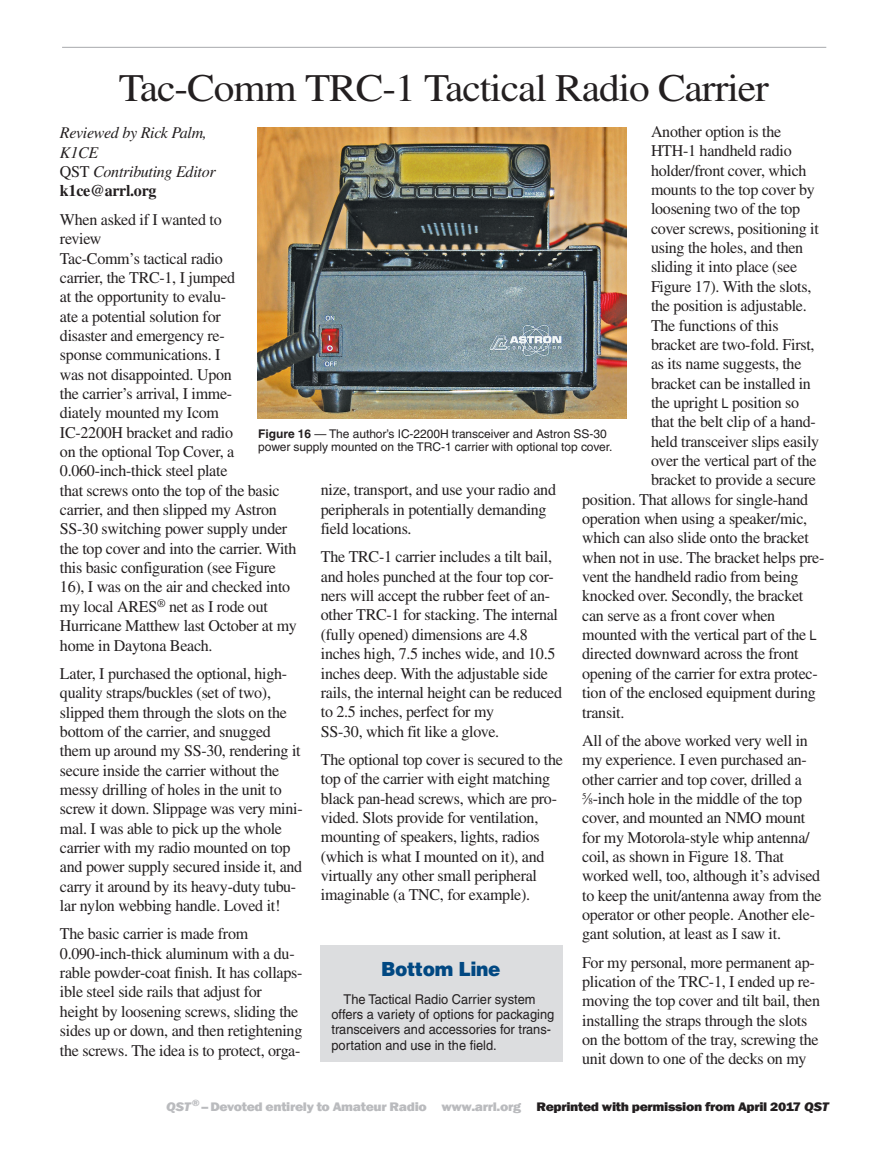
<style>
.page{position:relative;width:885px;height:1161px;background:#fff}
.page>*{position:absolute;margin:0;border:0;box-sizing:border-box;transform-origin:0 0}
.Title_COLUMNS{font:39px "Times";letter-spacing:-.025em;color:#231f20;scale:1.06 1}
.Sidebar_Title{font:900 19.5px "Helvetica";letter-spacing:-.02em;color:#014882;scale:.95 1}
.Body_Text{font:16.35px/19.4px "Times";letter-spacing:-.02em;color:#231f20}
.Body_Text-2{font:italic 16.35px/19.4px "Times";letter-spacing:-.02em;color:#231f20}
.Body_Text-3{font:700 16.35px "Times";letter-spacing:-.02em;color:#231f20}
.Sidebar{font:13.5px/15.5px "Helvetica";color:#231f20;scale:.95 1}
.t1{font:800 12.75px "Franklin Gothic";letter-spacing:-.025em;color:#babbbe;scale:1.1 1}
.t2{font:12px/12.8px "Helvetica";letter-spacing:-.005em;color:#231f20}
.s1{font-family:"Helvetica";font-size:13.5px}
.s2{font-size:9px}
.s3{font-style:normal}
.s4{font-weight:700}
.s5{font-style:italic}
.s6{color:#231f20}
.s7{font-style:italic;color:#231f20}
</style>
<div class="page">
<hr style="left:62px;top:47px;width:764px;height:1px;background:#a8a9ad">
<div style="left:320px;top:945px;width:242px;height:116px;background:#dcdddf"></div>
<img style="left:257px;top:127px;width:369px;height:292px">
<p class="Title_COLUMNS" style="left:119px;top:66px;width:614px">Tac-Comm TRC-1 Tactical Radio Carrier</p>
<p class="Body_Text" style="left:650px;top:122px;width:132px">Another option is the</p>
<p class="Body_Text" style="left:650px;top:141px;width:142px">HTH-1 handheld radio</p>
<p class="Body_Text" style="left:650px;top:160px;width:157px">holder/front cover, which</p>
<p class="Body_Text" style="left:650px;top:180px;width:165px">mounts to the top cover by</p>
<p class="Body_Text" style="left:650px;top:199px;width:151px">loosening two of the top</p>
<p class="Body_Text" style="left:650px;top:219px;width:169px">cover screws, positioning it</p>
<p class="Body_Text" style="left:650px;top:238px;width:154px">using the holes, and then</p>
<p class="Body_Text" style="left:650px;top:257px;width:148px">sliding it into place (see</p>
<p class="Body_Text" style="left:650px;top:277px;width:162px">Figure 17). With the slots,</p>
<p class="Body_Text" style="left:650px;top:296px;width:157px">the position is adjustable.</p>
<p class="Body_Text" style="left:650px;top:315px;width:129px">The functions of this</p>
<p class="Body_Text" style="left:650px;top:335px;width:165px">bracket are two-fold. First,</p>
<p class="Body_Text" style="left:650px;top:354px;width:152px">as its name suggests, the</p>
<p class="Body_Text" style="left:650px;top:373px;width:161px">bracket can be installed in</p>
<p class="Body_Text" style="left:650px;top:393px;width:150px">the upright <span class="s1">L</span> position so</p>
<p class="Body_Text" style="left:650px;top:412px;width:166px">that the belt clip of a hand-</p>
<p class="Body_Text" style="left:650px;top:431px;width:170px">held transceiver slips easily</p>
<p class="Body_Text" style="left:650px;top:451px;width:167px">over the vertical part of the</p>
<p class="Body_Text" style="left:650px;top:470px;width:166px">bracket to provide a secure</p>
<p class="Body_Text" style="left:582px;top:489px;width:227px">position. That allows for single-hand</p>
<p class="Body_Text" style="left:582px;top:509px;width:226px">operation when using a speaker/mic,</p>
<p class="Body_Text" style="left:582px;top:528px;width:228px">which can also slide onto the bracket</p>
<p class="Body_Text" style="left:582px;top:547px;width:243px">when not in use. The bracket helps pre-</p>
<p class="Body_Text" style="left:582px;top:567px;width:218px">vent the handheld radio from being</p>
<p class="Body_Text" style="left:582px;top:586px;width:222px">knocked over. Secondly, the bracket</p>
<p class="Body_Text" style="left:582px;top:606px;width:194px">can serve as a front cover when</p>
<p class="Body_Text" style="left:582px;top:625px;width:236px">mounted with the vertical part of the <span class="s1">L</span></p>
<p class="Body_Text" style="left:582px;top:644px;width:218px">directed downward across the front</p>
<p class="Body_Text" style="left:582px;top:664px;width:237px">opening of the carrier for extra protec-</p>
<p class="Body_Text" style="left:582px;top:683px;width:235px">tion of the enclosed equipment during</p>
<p class="Body_Text" style="left:582px;top:702px;width:44px">transit.</p>
<p class="Body_Text" style="left:582px;top:731px;width:241px">All of the above worked very well in my experience. I even purchased an&shy;other carrier and top cover, drilled a <sup>5</sup>⁄<span class="s2">8</span>-inch hole in the middle of the top cover, and mounted an NMO mount for my Motorola-style whip antenna/ coil, as shown in Figure 18. That worked well, too, although it’s advised to keep the unit/antenna away from the operator or other people. Another ele&shy;gant solution, at least as I saw it.</p>
<p class="Body_Text" style="left:582px;top:952px;width:239px">For my personal, more permanent ap&shy;plication of the TRC-1, I ended up re&shy;moving the top cover and tilt bail, then installing the straps through the slots on the bottom of the tray, screwing the unit down to one of the decks on my</p>
<p class="Body_Text-2" style="left:60px;top:123px;width:157px">Reviewed by Rick Palm,<br>K1CE<br><span class="s3">QST</span> Contributing Editor</p>
<p class="Body_Text-3" style="left:60px;top:181px;width:98px">k1ce@arrl.org</p>
<p class="Body_Text" style="left:60px;top:210px;width:238px">When asked if I wanted to<br>review<br>Tac-Comm’s tactical radio<br>carrier, the TRC-1, I jumped<br>at the opportunity to evalu-<br>ate a potential solution for<br>disaster and emergency re-<br>sponse communications. I<br>was not disappointed. Upon<br>the carrier’s arrival, I imme-<br>diately mounted my Icom<br>IC-2200H bracket and radio<br>on the optional Top Cover, a<br>0.060-inch-thick steel plate<br>that screws onto the top of the basic carrier, and then slipped my Astron<br>SS-30 switching power supply under the top cover and into the carrier. With this basic configuration (see Figure<br>16), I was on the air and checked into my local ARES<sup>®</sup> net as I rode out<br>Hurricane Matthew last October at my home in Daytona Beach.</p>
<p class="Body_Text" style="left:60px;top:664px;width:244px">Later, I purchased the optional, high&shy;quality straps/buckles (set of two), slipped them through the slots on the bottom of the carrier, and snugged them up around my SS-30, rendering it secure inside the carrier without the messy drilling of holes in the unit to screw it down. Slippage was very mini&shy;mal. I was able to pick up the whole carrier with my radio mounted on top and power supply secured inside it, and carry it around by its heavy-duty tubu&shy;lar nylon webbing handle. Loved it!</p>
<p class="Body_Text" style="left:60px;top:924px;width:244px">The basic carrier is made from 0.090-inch-thick aluminum with a du&shy;rable powder-coat finish. It has collaps&shy;ible steel side rails that adjust for height by loosening screws, sliding the sides up or down, and then retightening the screws. The idea is to protect, orga-</p>
<p class="t2" style="left:258px;top:427px;width:355px"><span class="s4">Figure 16</span> — The author’s IC-2200H transceiver and Astron SS-30 power supply mounted on the TRC-1 carrier with optional top cover.</p>
<p class="Body_Text" style="left:321px;top:480px;width:236px">nize, transport, and use your radio and peripherals in potentially demanding field locations.</p>
<p class="Body_Text" style="left:321px;top:547px;width:243px">The TRC-1 carrier includes a tilt bail, and holes punched at the four top cor&shy;ners will accept the rubber feet of an&shy;other TRC-1 for stacking. The internal (fully opened) dimensions are 4.8 inches high, 7.5 inches wide, and 10.5 inches deep. With the adjustable side rails, the internal height can be reduced to 2.5 inches, perfect for my<br>SS-30, which fit like a glove.</p>
<p class="Body_Text" style="left:321px;top:750px;width:243px">The optional top cover is secured to the top of the carrier with eight matching black pan-head screws, which are pro&shy;vided. Slots provide for ventilation, mounting of speakers, lights, radios (which is what I mounted on it), and virtually any other small peripheral imaginable (a TNC, for example).</p>
<p class="Sidebar_Title" style="left:381px;top:957px;width:127px">Bottom Line</p>
<p class="Sidebar" style="left:331px;top:991px;width:236px;text-indent:12px">The Tactical Radio Carrier system offers a variety of options for packaging transceivers and accessories for trans&shy;portation and use in the field.</p>
<p class="t1" style="left:166px;top:1098px;width:604px"><span class="s5">QST</span><sup>®</sup>– Devoted entirely to Amateur Radio www.arrl.org <span class="s6">Reprinted with permission from April 2017</span> <span class="s7">QST</span></p>
</div>
